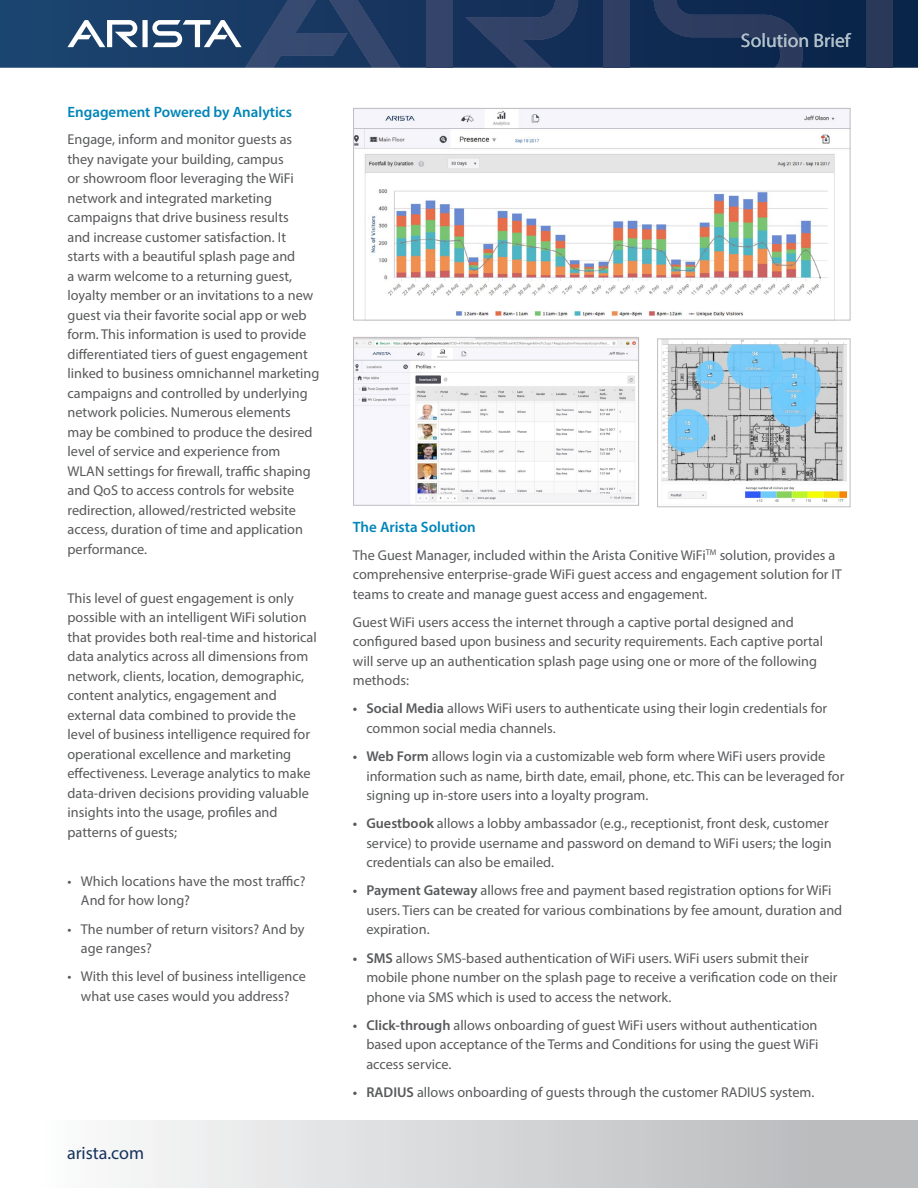
<style>
.page{position:relative;width:918px;height:1188px;background:#fff}
.page>*{position:absolute;margin:0;border:0;box-sizing:border-box;transform-origin:0 0}
.t1{font:19.5px "Myriad Pro";color:#b1c0c9}
.t2{font:18px "Myriad Pro";color:#16325c}
.t3{font:600 15px "Myriad Pro";color:#0085b8}
.t4{font:14.25px/19.5px "Myriad Pro";color:#58595b}
.s1{font-weight:600}
</style>
<div class="page">
<svg style="left:0;top:0;width:918px;height:68px;background:#13325a"></svg>
<div style="left:426px;top:0;width:26px;height:68px;background:#34446a"></div>
<svg style="left:465px;top:0;width:113px;height:68px;background:#22385f"></svg>
<svg style="left:67px;top:0;width:333px;height:68px;background:#334f75"></svg>
<div style="left:604px;top:0;width:26px;height:68px;background:#2f3f63"></div>
<svg style="left:654px;top:0;width:149px;height:68px;background:#1a3156"></svg>
<div style="left:867px;top:0;width:26px;height:68px;background:#2a385a"></div>
<div style="left:0;top:1120px;width:918px;height:68px;background:linear-gradient(to right,#fff,#b3b5b7)"></div>
<img style="left:355px;top:110px;width:493px;height:209px">
<div style="left:353px;top:108px;width:497px;height:213px;border:1px solid #bebec3"></div>
<img style="left:355px;top:339px;width:282px;height:164px">
<div style="left:353px;top:337px;width:286px;height:169px;border:1px solid #bebec3"></div>
<img style="left:661px;top:341px;width:186px;height:161px">
<div style="left:657px;top:339px;width:193px;height:168px;border:1px solid #bebec3"></div>
<p class="t3" style="left:68px;top:103px;width:226px">Engagement Powered by Analytics</p>
<p class="t4" style="left:68px;top:130px;width:253px">Engage, inform and monitor guests as they navigate your building, campus<br>or showroom floor leveraging the WiFi network and integrated marketing campaigns that drive business results<br>and increase customer satisfaction. It starts with a beautiful splash page and<br>a warm welcome to a returning guest, loyalty member or an invitations to a new guest via their favorite social app or web form. This information is used to provide differentiated tiers of guest engagement linked to business omnichannel marketing campaigns and controlled by underlying network policies. Numerous elements may be combined to produce the desired level of service and experience from WLAN settings for firewall, traffic shaping and QoS to access controls for website redirection, allowed/restricted website access, duration of time and application performance.</p>
<p class="t4" style="left:68px;top:588px;width:251px">This level of guest engagement is only possible with an intelligent WiFi solution that provides both real-time and historical data analytics across all dimensions from network, clients, location, demographic, content analytics, engagement and external data combined to provide the level of business intelligence required for operational excellence and marketing effectiveness. Leverage analytics to make data-driven decisions providing valuable insights into the usage, profiles and patterns of guests;</p>
<p class="t4" style="left:81px;top:871px;width:226px;text-indent:-13px">• Which locations have the most traffic?<br>And for how long?</p>
<p class="t4" style="left:81px;top:919px;width:225px;text-indent:-13px">• The number of return visitors? And by age ranges?</p>
<p class="t4" style="left:68px;top:966px;width:240px;text-align:center">• With this level of business intelligence what use cases would you address?</p>
<p class="t2" style="left:67px;top:1142px;width:79px">arista.com</p>
<h1 class="t1" style="left:741px;top:29px;width:111px">Solution Brief</h1>
<p class="t3" style="left:353px;top:517px;width:124px">The Arista Solution</p>
<p class="t4" style="left:353px;top:545px;width:491px">The Guest Manager, included within the Arista Conitive WiFi<sup>TM</sup> solution, provides a comprehensive enterprise-grade WiFi guest access and engagement solution for IT teams to create and manage guest access and engagement.</p>
<p class="t4" style="left:353px;top:612px;width:472px">Guest WiFi users access the internet through a captive portal designed and configured based upon business and security requirements. Each captive portal will serve up an authentication splash page using one or more of the following methods:</p>
<p class="t4" style="left:366px;top:699px;width:462px;text-indent:-13px"><span class="s1">• Social Media</span> allows WiFi users to authenticate using their login credentials for common social media channels.</p>
<p class="t4" style="left:366px;top:746px;width:479px;text-indent:-13px"><span class="s1">• Web Form</span> allows login via a customizable web form where WiFi users provide information such as name, birth date, email, phone, etc. This can be leveraged for signing up in-store users into a loyalty program.</p>
<p class="t4" style="left:366px;top:814px;width:467px;text-indent:-13px"><span class="s1">• Guestbook</span> allows a lobby ambassador (e.g., receptionist, front desk, customer service) to provide username and password on demand to WiFi users; the login credentials can also be emailed.</p>
<p class="t4" style="left:366px;top:881px;width:478px;text-indent:-13px"><span class="s1">• Payment Gateway</span> allows free and payment based registration options for WiFi users. Tiers can be created for various combinations by fee amount, duration and expiration.</p>
<p class="t4" style="left:366px;top:948px;width:473px;text-indent:-13px"><span class="s1">• SMS</span> allows SMS-based authentication of WiFi users. WiFi users submit their mobile phone number on the splash page to receive a verification code on their phone via SMS which is used to access the network.</p>
<p class="t4" style="left:366px;top:1015px;width:454px;text-align:justify;text-indent:-13px"><span class="s1">• Click-through</span> allows onboarding of guest WiFi users without authentication based upon acceptance of the Terms and Conditions for using the guest WiFi access service.</p>
<p class="t4" style="left:353px;top:1082px;width:463px"><span class="s1">• RADIUS</span> allows onboarding of guests through the customer RADIUS system.</p>
</div>
